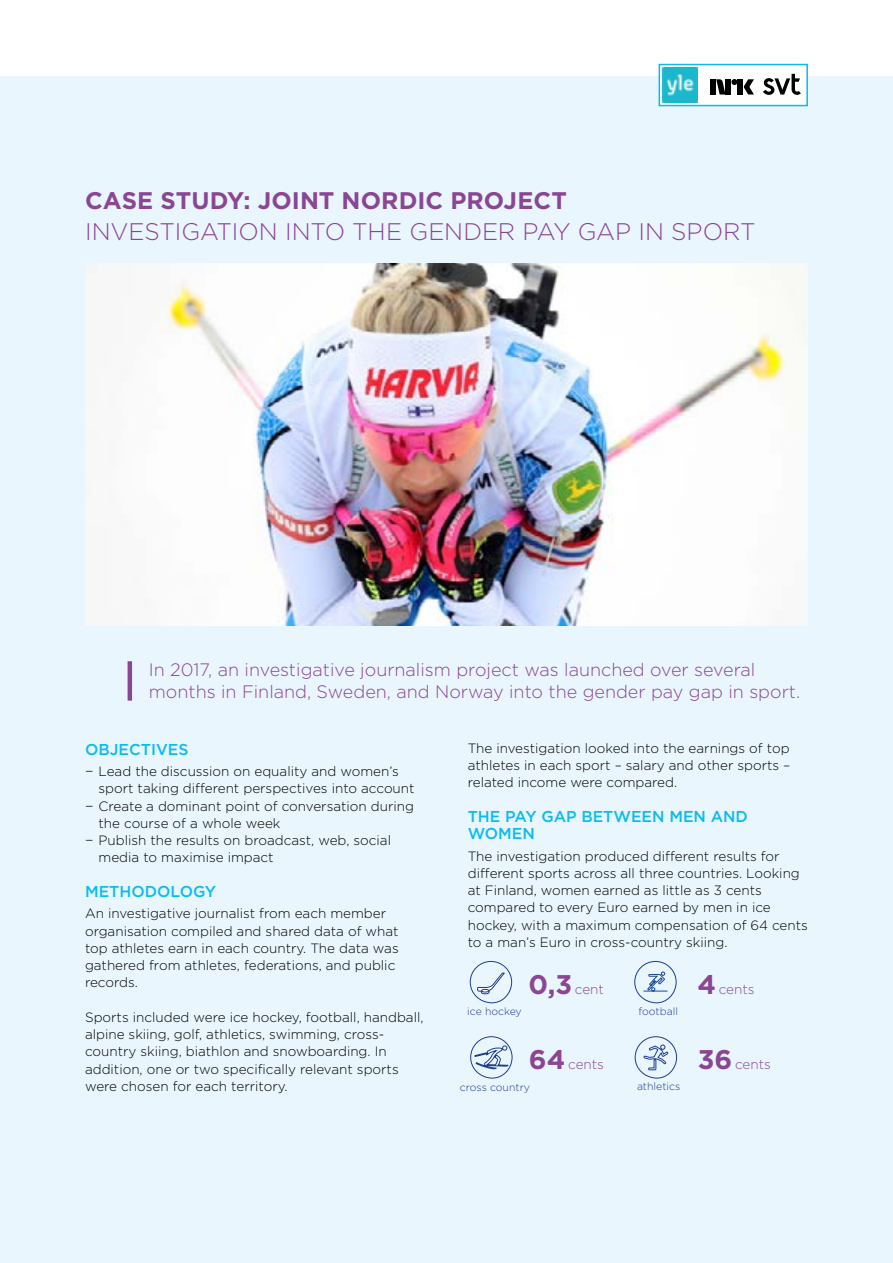
<style>
.page{position:relative;width:893px;height:1263px;background:#fff}
.page>*{position:absolute;margin:0;border:0;box-sizing:border-box;transform-origin:0 0}
.t1{font:300 24px "Gotham";letter-spacing:-.005em;color:#8a4694}
.t2{font:700 24px "Gotham";color:#8a4694}
.t3{font:300 18px/22.5px "Gotham";color:#8a4694}
.t4{font:500 15.75px/17.2px "Gotham";color:#0bbbef}
.t5{font:300 13.5px/17.2px "Gotham";color:#000}
.t6{font:300 13.5px "Gotham";color:#8a4694}
.t7{font:300 10.5px "Gotham";color:#1f3c90}
.s1{font-weight:700;font-size:27px}
</style>
<div class="page">
<div style="left:0;top:77px;width:893px;height:1186px;background:#e9f6fe"></div>
<svg style="left:469px;top:961px;width:43px;height:42px"></svg>
<svg style="left:634px;top:961px;width:43px;height:42px"></svg>
<svg style="left:470px;top:1036px;width:43px;height:43px"></svg>
<svg style="left:634px;top:1036px;width:43px;height:43px"></svg>
<div style="left:659px;top:64px;width:149px;height:42px;background:#fff;border:2px solid #0bbbef"></div>
<img style="left:662px;top:67px;width:36px;height:36px">
<div style="left:711px;top:79px;width:5px;height:15px;background:#000"></div>
<div style="left:726px;top:79px;width:5px;height:15px;background:#000"></div>
<div style="left:738px;top:79px;width:5px;height:15px;background:#000"></div>
<svg style="left:731px;top:79px;width:6px;height:6px"></svg>
<svg style="left:744px;top:79px;width:10px;height:15px"></svg>
<svg style="left:716px;top:79px;width:9px;height:15px"></svg>
<svg style="left:763px;top:74px;width:38px;height:21px"></svg>
<img style="left:85px;top:264px;width:723px;height:361px">
<hr style="left:128px;top:661px;width:4px;height:40px;background:#8a4694">
<h1 class="t2" style="left:85px;top:185px;width:483px">CASE STUDY: JOINT NORDIC PROJECT</h1>
<h1 class="t1" style="left:85px;top:217px;width:672px">INVESTIGATION INTO THE GENDER PAY GAP IN SPORT</h1>
<h2 class="t3" style="left:149px;top:657px;width:653px">In 2017, an investigative journalism project was launched over several months in Finland, Sweden, and Norway into the gender pay gap in sport.</h2>
<p class="t4" style="left:85px;top:740px;width:105px">OBJECTIVES</p>
<p class="t5" style="left:85px;top:762px;width:315px">− Lead the discussion on equality and women’s</p>
<p class="t5" style="left:99px;top:780px;width:318px">sport taking different perspectives into account</p>
<p class="t5" style="left:85px;top:797px;width:330px">− Create a dominant point of conversation during</p>
<p class="t5" style="left:99px;top:814px;width:183px">the course of a whole week</p>
<p class="t5" style="left:85px;top:831px;width:307px">− Publish the results on broadcast, web, social</p>
<p class="t5" style="left:99px;top:849px;width:177px">media to maximise impact</p>
<p class="t4" style="left:85px;top:882px;width:133px">METHODOLOGY</p>
<p class="t5" style="left:85px;top:905px;width:315px">An investigative journalist from each member organisation compiled and shared data of what top athletes earn in each country. The data was gathered from athletes, federations, and public records.</p>
<p class="t5" style="left:85px;top:1008px;width:340px">Sports included were ice hockey, football, handball, alpine skiing, golf, athletics, swimming, cross&shy;country skiing, biathlon and snowboarding. In addition, one or two specifically relevant sports were chosen for each territory.</p>
<p class="t5" style="left:468px;top:739px;width:324px;text-align:justify">The investigation looked into the earnings of top athletes in each sport – salary and other sports – related income were compared.</p>
<p class="t4" style="left:468px;top:807px;width:282px">THE PAY GAP BETWEEN MEN AND<br>WOMEN</p>
<p class="t5" style="left:468px;top:847px;width:342px">The investigation produced different results for different sports across all three countries. Looking at Finland, women earned as little as 3 cents compared to every Euro earned by men in ice hockey, with a maximum compensation of 64 cents to a man’s Euro in cross-country skiing.</p>
<p class="t6" style="left:529px;top:981px;width:77px"><span class="s1">0,3</span> cent</p>
<p class="t6" style="left:697px;top:981px;width:59px"><span class="s1">4</span> cents</p>
<p class="t7" style="left:467px;top:1005px;width:56px">ice hockey</p>
<p class="t7" style="left:638px;top:1004px;width:41px">football</p>
<p class="t6" style="left:529px;top:1056px;width:76px"><span class="s1">64</span> cents</p>
<p class="t6" style="left:698px;top:1056px;width:75px"><span class="s1">36</span> cents</p>
<p class="t7" style="left:460px;top:1080px;width:72px">cross country</p>
<p class="t7" style="left:637px;top:1080px;width:45px">athletics</p>
</div>
